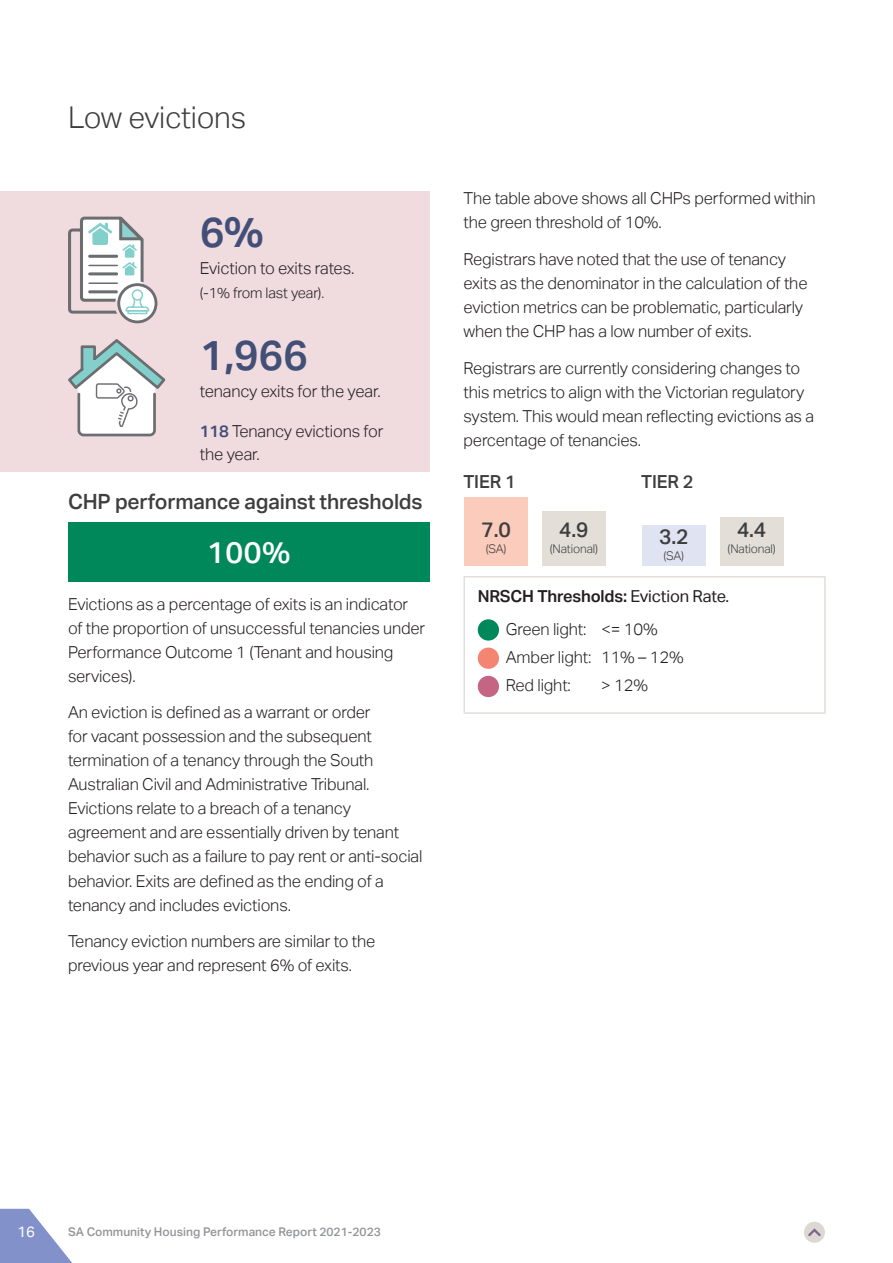
<style>
.page{position:relative;width:893px;height:1263px;background:#fff}
.page>*{position:absolute;margin:0;border:0;box-sizing:border-box;transform-origin:0 0}
.t1{font:600 42px "Aktiv Grotesk";color:#424f77}
.t2{font:300 30px "Aktiv Grotesk";letter-spacing:-.01em;color:#3e3e3f}
.t3{font:500 30px "Aktiv Grotesk";color:#fff}
.t4{font:500 21px "Aktiv Grotesk";letter-spacing:-.01em;color:#3e3e3f}
.t5{font:500 18px "Aktiv Grotesk";letter-spacing:-.01em;color:#3e3e3f}
.t6{font:300 16.5px/24px "Aktiv Grotesk";letter-spacing:-.01em;color:#231f20}
.t7{font:600 16.5px/32.5px "Aktiv Grotesk";letter-spacing:-.01em;color:#231f20}
.t8{font:15px "Aktiv Grotesk";color:#fff}
.t9{font:300 14.55px "Aktiv Grotesk";letter-spacing:-.01em;color:#231f20}
.t10{font:500 12px "Aktiv Grotesk";color:#939598}
.t11{font:300 12px "Aktiv Grotesk";letter-spacing:-.01em;color:#3e3e3f}
.s1{font-weight:600;color:#424f77}
.s2{font-weight:400}
.s3{font-weight:300}
</style>
<div class="page">
<hr style="left:892px;top:191px;width:1px;height:281px;background:#f7edee">
<div style="left:0;top:191px;width:429px;height:281px;background:#f0dbdf"></div>
<div style="left:68px;top:522px;width:361px;height:60px;background:#00885b"></div>
<svg style="left:119px;top:285px;width:37px;height:37px"></svg>
<div style="left:117px;top:283px;width:40px;height:40px;border:3px solid #6c6d70;border-radius:50%"></div>
<svg style="left:68px;top:217px;width:81px;height:97px"></svg>
<svg style="left:68px;top:339px;width:98px;height:98px"></svg>
<div style="left:464px;top:497px;width:64px;height:69px;background:#fbcbbc"></div>
<div style="left:642px;top:525px;width:64px;height:41px;background:#e0e4f2"></div>
<div style="left:542px;top:511px;width:64px;height:55px;background:#e3ded8"></div>
<div style="left:720px;top:517px;width:64px;height:49px;background:#e3ded8"></div>
<div style="left:478px;top:619px;width:21px;height:22px;background:#00885b;border-radius:50%"></div>
<div style="left:478px;top:648px;width:21px;height:21px;background:#f48572;border-radius:50%"></div>
<div style="left:478px;top:676px;width:21px;height:21px;background:#c56584;border-radius:50%"></div>
<div style="left:463px;top:576px;width:363px;height:138px;border:2px solid #e3ded8"></div>
<svg style="left:0;top:1209px;width:72px;height:54px"></svg>
<div style="left:804px;top:1222px;width:21px;height:21px;background:#ded8d2;border-radius:50%"></div>
<svg style="left:808px;top:1228px;width:13px;height:9px"></svg>
<h2 class="t2" style="left:68px;top:100px;width:180px">Low evictions</h2>
<h1 class="t1" style="left:200px;top:208px;width:66px">6%</h1>
<p class="t6" style="left:200px;top:256px;width:156px">Eviction to exits rates.</p>
<p class="t9" style="left:200px;top:284px;width:126px">(-1% from last year).</p>
<h1 class="t1" style="left:200px;top:331px;width:110px">1,966</h1>
<p class="t6" style="left:200px;top:379px;width:182px">tenancy exits for the year.</p>
<p class="t6" style="left:200px;top:420px;width:185px;line-height:22.5px"><span class="s1">118</span> Tenancy evictions for the year.</p>
<p class="t4" style="left:68px;top:489px;width:356px">CHP performance against thresholds</p>
<h2 class="t3" style="left:207px;top:535px;width:85px">100%</h2>
<p class="t6" style="left:68px;top:592px;width:359px">Evictions as a percentage of exits is an indicator of the proportion of unsuccessful tenancies under Performance Outcome 1 (Tenant and housing services).</p>
<p class="t6" style="left:68px;top:701px;width:356px">An eviction is defined as a warrant or order<br>for vacant possession and the subsequent termination of a tenancy through the South Australian Civil and Administrative Tribunal.<br>Evictions relate to a breach of a tenancy agreement and are essentially driven by tenant behavior such as a failure to pay rent or anti-social behavior. Exits are defined as the ending of a tenancy and includes evictions.</p>
<p class="t6" style="left:68px;top:929px;width:309px">Tenancy eviction numbers are similar to the previous year and represent 6% of exits.</p>
<p class="t6" style="left:463px;top:187px;width:354px">The table above shows all CHPs performed within the green threshold of 10%.</p>
<p class="t6" style="left:463px;top:247px;width:346px">Registrars have noted that the use of tenancy exits as the denominator in the calculation of the eviction metrics can be problematic, particularly when the CHP has a low number of exits.</p>
<p class="t6" style="left:463px;top:356px;width:352px">Registrars are currently considering changes to this metrics to align with the Victorian regulatory system. This would mean reflecting evictions as a percentage of tenancies.</p>
<p class="t5" style="left:463px;top:472px;width:54px">TIER 1</p>
<p class="t5" style="left:641px;top:472px;width:54px">TIER 2</p>
<p class="t4" style="left:559px;top:517px;width:31px">4.9</p>
<p class="t11" style="left:550px;top:542px;width:50px">(National)</p>
<p class="t4" style="left:481px;top:517px;width:31px">7.0</p>
<p class="t11" style="left:486px;top:542px;width:22px">(SA)</p>
<p class="t4" style="left:737px;top:517px;width:31px">4.4</p>
<p class="t11" style="left:727px;top:542px;width:50px">(National)</p>
<p class="t7" style="left:506px;top:580px;width:225px;text-indent:-28px">NRSCH Thresholds: <span class="s2">Eviction Rate.<br></span><span class="s3">Green light: &lt;= 10%</span></p>
<p class="t6" style="left:506px;top:643px;width:179px;line-height:28.2px">Amber light: 11% – 12%<br>Red light:</p>
<p class="t4" style="left:659px;top:525px;width:31px">3.2</p>
<p class="t11" style="left:663px;top:549px;width:22px">(SA)</p>
<p class="t6" style="left:601px;top:673px;width:48px">&gt; 12%</p>
<p class="t8" style="left:17px;top:1223px;width:19px">16</p>
<p class="t10" style="left:68px;top:1225px;width:314px">SA Community Housing Performance Report 2021-2023</p>
</div>
